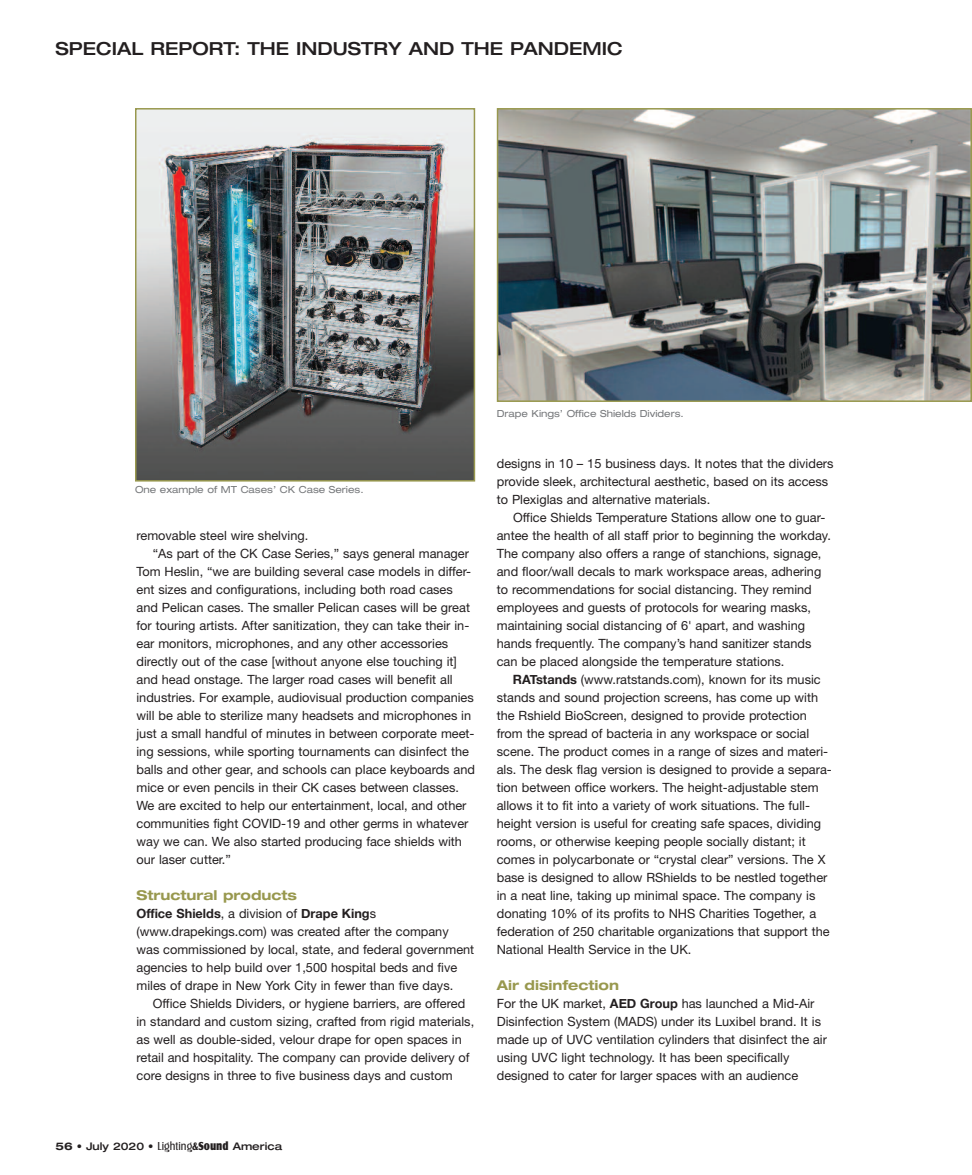
<style>
.page{position:relative;width:972px;height:1175px;background:#fff}
.page>*{position:absolute;margin:0;border:0;box-sizing:border-box;transform-origin:0 0}
.t1{font:500 expanded 18px "Helvetica Neue";color:#231f20}
.t2{font:700 expanded 13.5px "Helvetica Neue";color:#98984e}
.t3{font:12.75px/18px "Helvetica Neue";color:#231f20}
.t4{font:500 expanded 10.5px "Helvetica Neue";color:#231f20}
.t5{font:expanded 9.75px "Helvetica Neue";color:#76787b}
.s1{font-weight:700}
.s2{font-family:"Castle T";font-weight:400;font-stretch:normal;font-size:12px}
.s3{font-family:"Castle T";font-weight:700;font-stretch:normal;font-size:12px}
.s4{font-family:"Castle T Ultr";font-weight:400;font-stretch:normal;font-size:12px}
</style>
<div class="page">
<img style="left:138px;top:111px;width:334px;height:367px">
<div style="left:135px;top:108px;width:340px;height:373px;border:2px solid #98984e"></div>
<img style="left:500px;top:111px;width:469px;height:288px">
<div style="left:497px;top:108px;width:475px;height:294px;border:2px solid #98984e"></div>
<h1 class="t1" style="left:56px;top:42px;width:569px">SPECIAL REPORT: THE INDUSTRY AND THE PANDEMIC</h1>
<p class="t5" style="left:135px;top:486px;width:230px">One example of MT Cases’ CK Case Series.</p>
<p class="t3" style="left:136px;top:528px;width:173px">removable steel wire shelving.</p>
<p class="t3" style="left:153px;top:546px;width:318px">“As part of the CK Case Series,” says general manager</p>
<p class="t3" style="left:137px;top:564px;width:336px">Tom Heslin, “we are building several case models in differ-</p>
<p class="t3" style="left:137px;top:582px;width:318px">ent sizes and configurations, including both road cases</p>
<p class="t3" style="left:136px;top:600px;width:335px">and Pelican cases. The smaller Pelican cases will be great</p>
<p class="t3" style="left:136px;top:618px;width:334px">for touring artists. After sanitization, they can take their in-</p>
<p class="t3" style="left:136px;top:636px;width:313px">ear monitors, microphones, and any other accessories</p>
<p class="t3" style="left:136px;top:654px;width:322px">directly out of the case [without anyone else touching it]</p>
<p class="t3" style="left:136px;top:672px;width:318px">and head onstage. The larger road cases will benefit all</p>
<p class="t3" style="left:136px;top:690px;width:339px">industries. For example, audiovisual production companies</p>
<p class="t3" style="left:136px;top:708px;width:336px">will be able to sterilize many headsets and microphones in</p>
<p class="t3" style="left:136px;top:726px;width:340px">just a small handful of minutes in between corporate meet-</p>
<p class="t3" style="left:136px;top:744px;width:334px">ing sessions, while sporting tournaments can disinfect the</p>
<p class="t3" style="left:136px;top:762px;width:340px">balls and other gear, and schools can place keyboards and</p>
<p class="t3" style="left:136px;top:780px;width:324px">mice or even pencils in their CK cases between classes.</p>
<p class="t3" style="left:136px;top:798px;width:332px">We are excited to help our entertainment, local, and other</p>
<p class="t3" style="left:136px;top:816px;width:333px">communities fight COVID-19 and other germs in whatever</p>
<p class="t3" style="left:136px;top:834px;width:327px">way we can. We also started producing face shields with</p>
<p class="t3" style="left:136px;top:852px;width:96px">our laser cutter.”</p>
<p class="t2" style="left:136px;top:890px;width:162px">Structural products</p>
<p class="t3" style="left:136px;top:906px;width:339px"><span class="s1">Office Shields</span>, a division of <span class="s1">Drape King</span>s (www.drapekings.com) was created after the company was commissioned by local, state, and federal government agencies to help build over 1,500 hospital beds and five miles of drape in New York City in fewer than five days.</p>
<p class="t3" style="left:137px;top:996px;width:339px;text-indent:16px">Office Shields Dividers, or hygiene barriers, are offered in standard and custom sizing, crafted from rigid materials, as well as double-sided, velour drape for open spaces in retail and hospitality. The company can provide delivery of core designs in three to five business days and custom</p>
<p class="t5" style="left:497px;top:410px;width:188px">Drape Kings’ Office Shields Dividers.</p>
<p class="t3" style="left:497px;top:456px;width:338px">designs in 10 – 15 business days. It notes that the dividers provide sleek, architectural aesthetic, based on its access to Plexiglas and alternative materials.</p>
<p class="t3" style="left:497px;top:510px;width:336px;text-indent:16px">Office Shields Temperature Stations allow one to guar&shy;antee the health of all staff prior to beginning the workday.<br>The company also offers a range of stanchions, signage, and floor/wall decals to mark workspace areas, adhering to recommendations for social distancing. They remind employees and guests of protocols for wearing masks, maintaining social distancing of 6' apart, and washing hands frequently. The company’s hand sanitizer stands can be placed alongside the temperature stations.</p>
<p class="t3" style="left:497px;top:672px;width:337px;text-indent:16px"><span class="s1">RATstands</span> (www.ratstands.com), known for its music stands and sound projection screens, has come up with the Rshield BioScreen, designed to provide protection from the spread of bacteria in any workspace or social scene. The product comes in a range of sizes and materi&shy;als. The desk flag version is designed to provide a separa&shy;tion between office workers. The height-adjustable stem allows it to fit into a variety of work situations. The full&shy;height version is useful for creating safe spaces, dividing rooms, or otherwise keeping people socially distant; it comes in polycarbonate or “crystal clear” versions. The X base is designed to allow RShields to be nestled together in a neat line, taking up minimal space. The company is donating 10% of its profits to NHS Charities Together, a federation of 250 charitable organizations that support the National Health Service in the UK.</p>
<p class="t2" style="left:497px;top:980px;width:124px">Air disinfection</p>
<p class="t3" style="left:497px;top:996px;width:332px">For the UK market, <span class="s1">AED Group</span> has launched a Mid-Air Disinfection System (MADS) under its Luxibel brand. It is made up of UVC ventilation cylinders that disinfect the air using UVC light technology. It has been specifically designed to cater for larger spaces with an audience</p>
<p class="t4" style="left:56px;top:1142px;width:228px"><span class="s1">56</span> • July 2020 • <span class="s2">Lighting</span><span class="s3">&amp;</span><span class="s4">Sound</span> America</p>
</div>
